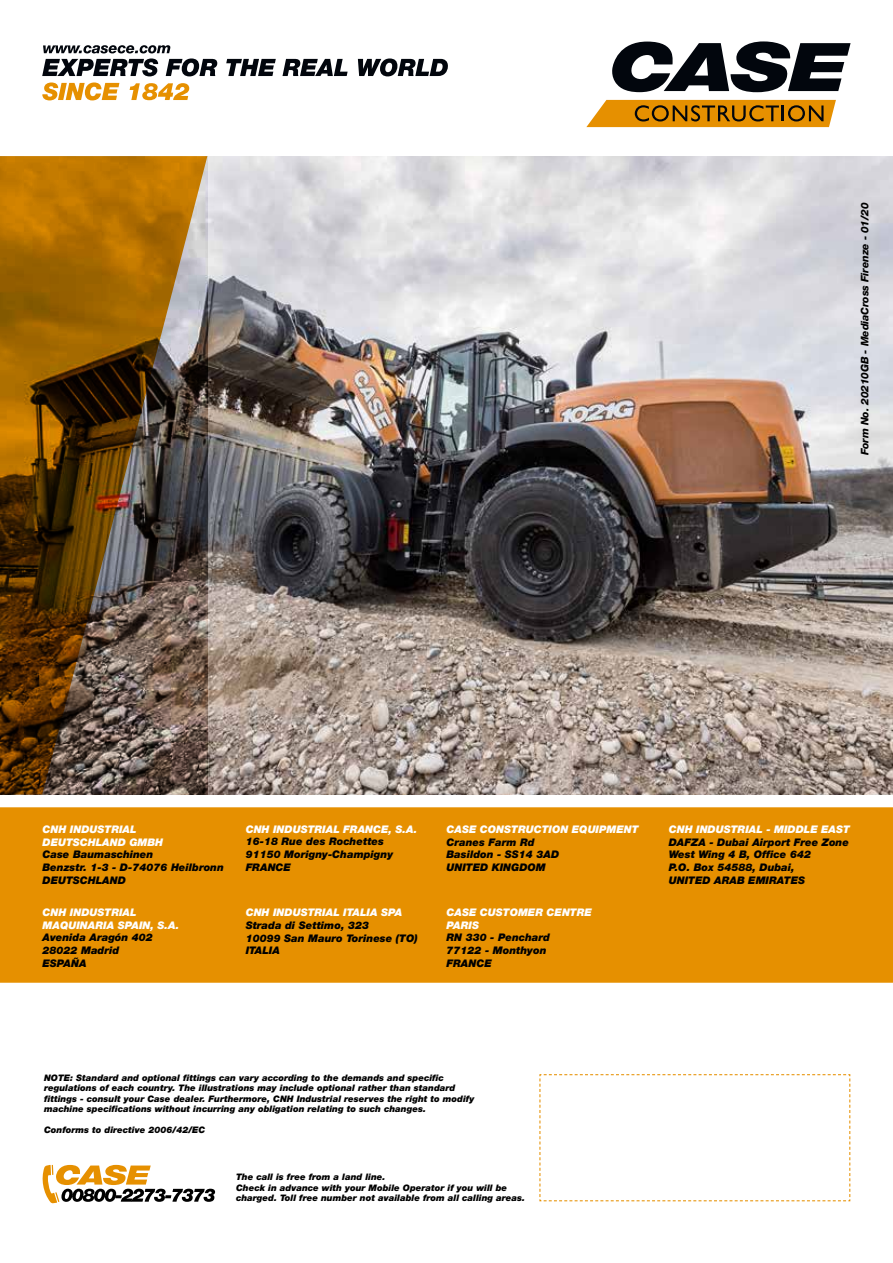
<style>
.page{position:relative;width:893px;height:1263px;background:#fff}
.page>*{position:absolute;margin:0;border:0;box-sizing:border-box;transform-origin:0 0}
.t1{font:italic 900 10.5px/12.8px "Helvetica Neue LT Std";color:#000}
.t2{font:italic 900 10.5px/12.8px "Helvetica Neue LT Std";color:#fff}
.t3{font:italic 800 10.5px "Helvetica Neue LT Std";letter-spacing:-.01em;color:#000}
.t4{font:italic 900 9px/10.5px "Helvetica Neue LT Std";color:#000}
</style>
<div class="page">
<img style="left:207px;top:156px;width:686px;height:638px">
<div style="left:0;top:807px;width:893px;height:176px;background:#e69000"></div>
<svg style="left:539px;top:1074px;width:312px;height:128px"></svg>
<svg style="left:0;top:156px;width:207px;height:638px"></svg>
<svg style="left:586px;top:100px;width:250px;height:27px"></svg>
<svg style="left:612px;top:41px;width:239px;height:51px"></svg>
<svg style="left:42px;top:82px;width:147px;height:18px"></svg>
<svg style="left:42px;top:45px;width:406px;height:31px"></svg>
<svg style="left:43px;top:1165px;width:172px;height:38px"></svg>
<p class="t3" style="left:859px;top:455px;width:254px;rotate:-90deg">Form No. 20210GB - MediaCross Firenze - 01/20</p>
<p class="t2" style="left:43px;top:822px;width:122px">CNH INDUSTRIAL<br>DEUTSCHLAND GMBH</p>
<p class="t1" style="left:43px;top:848px;width:183px">Case Baumaschinen<br>Benzstr. 1-3 - D-74076 Heilbronn<br>DEUTSCHLAND</p>
<p class="t2" style="left:43px;top:906px;width:138px">CNH INDUSTRIAL<br>MAQUINARIA SPAIN, S.A.</p>
<p class="t1" style="left:43px;top:931px;width:112px">Avenida Aragón 402<br>28022 Madrid<br>ESPAÑA</p>
<p class="t2" style="left:246px;top:822px;width:173px">CNH INDUSTRIAL FRANCE, S.A.</p>
<p class="t1" style="left:246px;top:835px;width:149px">16-18 Rue des Rochettes<br>91150 Morigny-Champigny<br>FRANCE</p>
<p class="t2" style="left:246px;top:906px;width:158px">CNH INDUSTRIAL ITALIA SPA</p>
<p class="t1" style="left:246px;top:918px;width:173px">Strada di Settimo, 323<br>10099 San Mauro Torinese (TO)<br>ITALIA</p>
<p class="t2" style="left:446px;top:822px;width:194px">CASE CONSTRUCTION EQUIPMENT</p>
<p class="t1" style="left:446px;top:835px;width:114px">Cranes Farm Rd<br>Basildon - SS14 3AD<br>UNITED KINGDOM</p>
<p class="t2" style="left:446px;top:906px;width:147px">CASE CUSTOMER CENTRE<br>PARIS</p>
<p class="t1" style="left:446px;top:931px;width:105px">RN 330 - Penchard<br>77122 - Monthyon<br>FRANCE</p>
<p class="t2" style="left:669px;top:822px;width:183px">CNH INDUSTRIAL - MIDDLE EAST</p>
<p class="t1" style="left:669px;top:835px;width:182px">DAFZA - Dubai Airport Free Zone<br>West Wing 4 B, Office 642<br>P.O. Box 54588, Dubai,<br>UNITED ARAB EMIRATES</p>
<p class="t4" style="left:44px;top:1072px;width:432px">NOTE: Standard and optional fittings can vary according to the demands and specific regulations of each country. The illustrations may include optional rather than standard fittings - consult your Case dealer. Furthermore, CNH Industrial reserves the right to modify machine specifications without incurring any obligation relating to such changes.</p>
<p class="t4" style="left:44px;top:1124px;width:163px">Conforms to directive 2006/42/EC</p>
<p class="t4" style="left:236px;top:1172px;width:291px">The call is free from a land line.<br>Check in advance with your Mobile Operator if you will be charged. Toll free number not available from all calling areas.</p>
</div>
